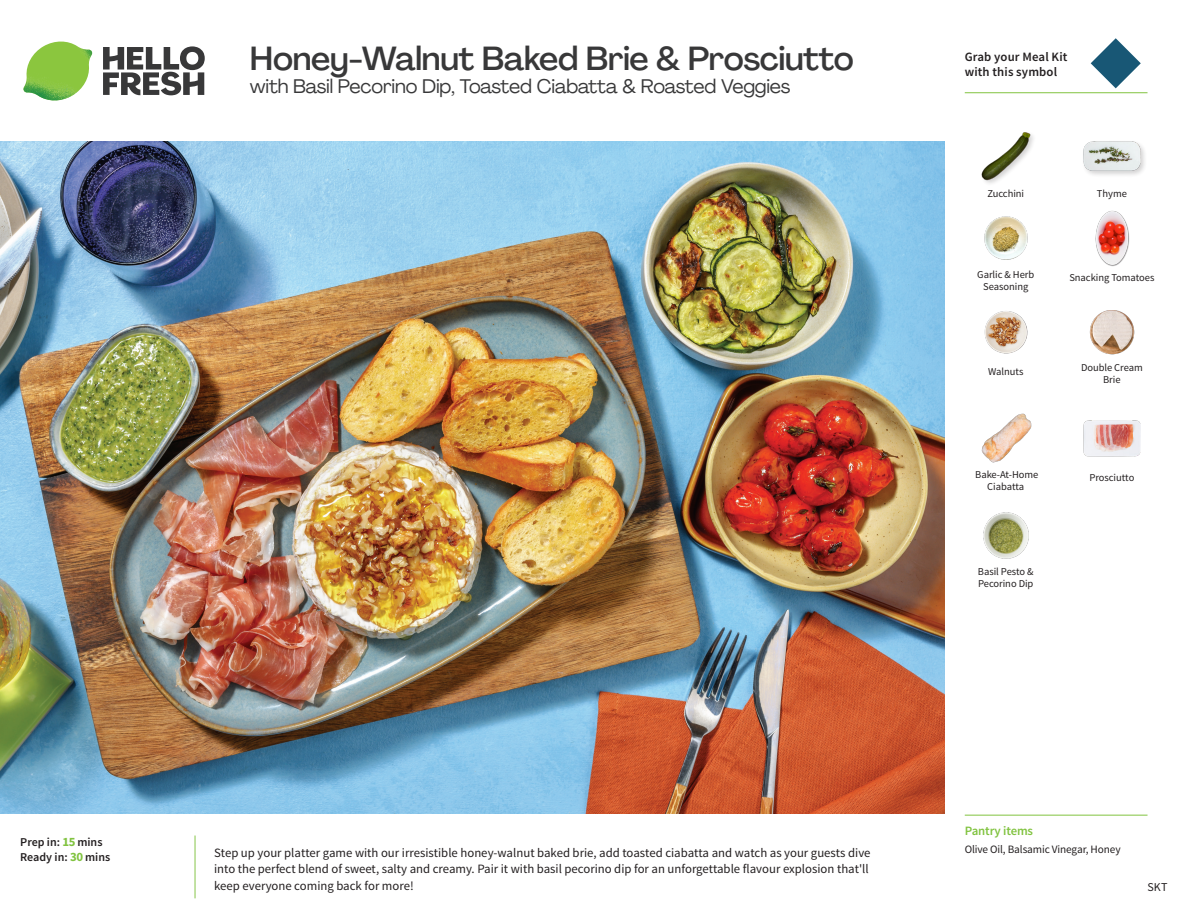
<style>
.page{position:relative;width:1188px;height:918px;background:#fff}
.page>*{position:absolute;margin:0;border:0;box-sizing:border-box;transform-origin:0 0}
._15_Titel_UK{font:500 33px "Agrandir";letter-spacing:-.01em;color:#383839}
._15_Titel_UK-2{font:19.5px "Agrandir";letter-spacing:-.01em;color:#383839}
.Step_6_Text_AU{font:12.75px/16.5px "Source Sans Pro";color:#231f20}
.t1{font:600 12.75px/15px "Source Sans Pro";letter-spacing:.01em;color:#231f20}
._04_Headers_Front{font:600 12.75px "Source Sans Pro";letter-spacing:-.01em;color:#81c340}
._04_Intro{font:600 12px "Source Sans Pro";color:#231f20}
.t2{font:12px "Source Sans Pro";color:#231f20}
._05_Pantry{font:11.25px "Source Sans Pro";letter-spacing:-.01em;color:#231f20}
._18_FRONT_ingredients{font:10.5px/12px "Source Sans Pro";letter-spacing:-.005em;color:#231f20;text-align:center}
.s1{font-weight:700;font-size:12.75px;color:#81c340}
</style>
<div class="page">
<svg style="left:103px;top:46px;width:102px;height:49px"></svg>
<img style="left:23px;top:42px;width:69px;height:59px">
<img style="left:0;top:142px;width:945px;height:672px">
<img style="left:1089px;top:310px;width:46px;height:45px">
<img style="left:1083px;top:420px;width:58px;height:37px">
<img style="left:981px;top:413px;width:50px;height:50px">
<img style="left:983px;top:512px;width:46px;height:47px">
<img style="left:984px;top:311px;width:44px;height:43px">
<img style="left:984px;top:216px;width:44px;height:44px">
<img style="left:1095px;top:210px;width:35px;height:57px">
<div style="left:980px;top:131px;width:57px;height:55px;background:#231f20;opacity:.2"></div>
<img style="left:980px;top:131px;width:51px;height:50px">
<div style="left:1082px;top:139px;width:65px;height:39px;background:#231f20;opacity:.2"></div>
<img style="left:1083px;top:139px;width:58px;height:39px">
<svg style="left:1091px;top:38px;width:50px;height:50px"></svg>
<hr style="left:965px;top:815px;width:183px;height:1px;background:#81c340">
<hr style="left:965px;top:92px;width:183px;height:1px;background:#81c340">
<p class="_04_Intro" style="left:20px;top:835px;width:84px">Prep in: <span class="s1">15</span> mins</p>
<p class="_04_Intro" style="left:20px;top:850px;width:91px">Ready in: <span class="s1">30</span> mins</p>
<p class="_15_Titel_UK" style="left:250px;top:38px;width:605px">Honey-Walnut Baked Brie &amp; Prosciutto</p>
<p class="_15_Titel_UK-2" style="left:250px;top:74px;width:542px">with Basil Pecorino Dip, Toasted Ciabatta &amp; Roasted Veggies</p>
<p class="Step_6_Text_AU" style="left:214px;top:845px;width:658px">Step up your platter game with our irresistible honey-walnut baked brie, add toasted ciabatta and watch as your guests dive into the perfect blend of sweet, salty and creamy. Pair it with basil pecorino dip for an unforgettable flavour explosion that'll keep everyone coming back for more!</p>
<p class="t1" style="left:965px;top:50px;width:104px">Grab your Meal Kit with this symbol</p>
<p class="_18_FRONT_ingredients" style="left:987px;top:188px;width:38px">Zucchini</p>
<p class="_18_FRONT_ingredients" style="left:1097px;top:188px;width:31px">Thyme</p>
<p class="_18_FRONT_ingredients" style="left:977px;top:269px;width:58px">Garlic &amp; Herb<br>Seasoning</p>
<p class="_18_FRONT_ingredients" style="left:988px;top:365px;width:37px">Walnuts</p>
<p class="_18_FRONT_ingredients" style="left:1069px;top:271px;width:87px">Snacking Tomatoes</p>
<p class="_18_FRONT_ingredients" style="left:1081px;top:362px;width:63px">Double Cream<br>Brie</p>
<p class="_18_FRONT_ingredients" style="left:975px;top:469px;width:65px">Bake-At-Home<br>Ciabatta</p>
<p class="_18_FRONT_ingredients" style="left:978px;top:566px;width:57px;text-align:left">Basil Pesto &amp;<br>Pecorino Dip</p>
<p class="_18_FRONT_ingredients" style="left:1089px;top:472px;width:46px">Prosciutto</p>
<p class="_04_Headers_Front" style="left:965px;top:822px;width:70px">Pantry items</p>
<p class="_05_Pantry" style="left:965px;top:842px;width:157px">Olive Oil, Balsamic Vinegar, Honey</p>
<p class="t2" style="left:1147px;top:879px;width:22px">SKT</p>
</div>
